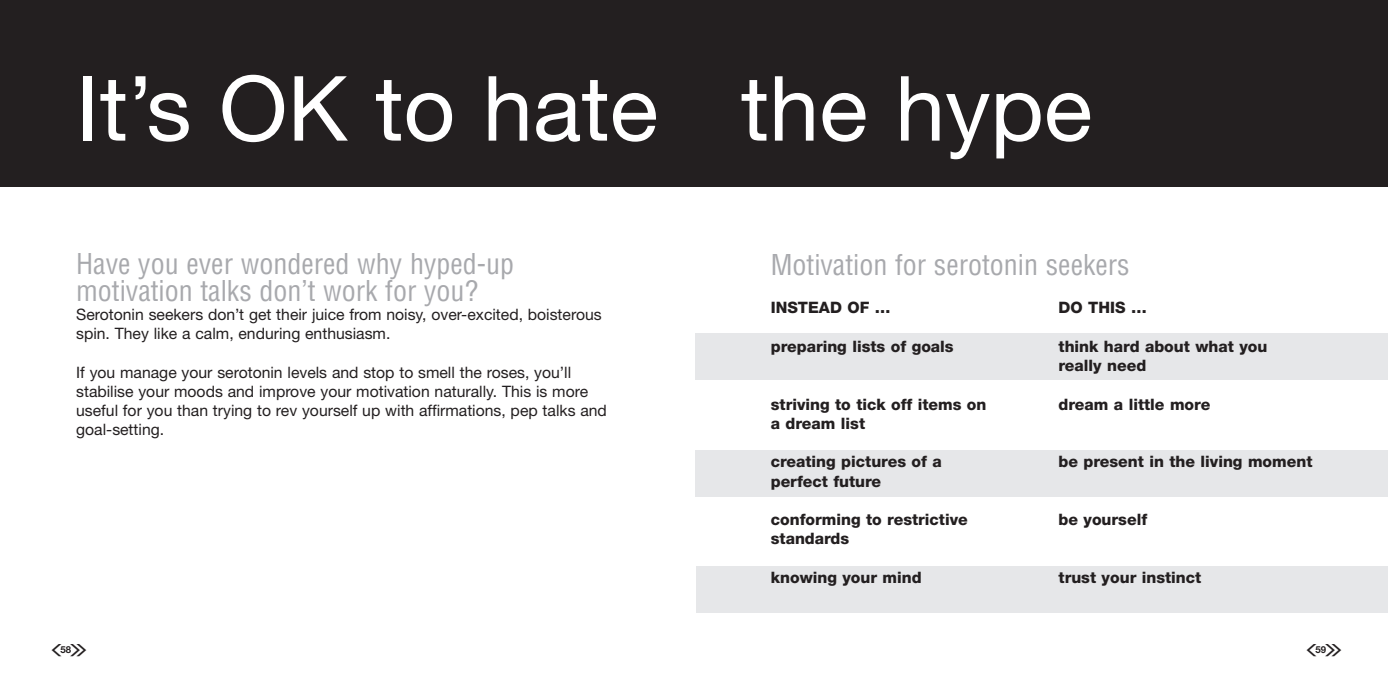
<style>
.page{position:relative;width:1388px;height:693px;background:#fff}
.page>*{position:absolute;margin:0;border:0;box-sizing:border-box;transform-origin:0 0}
.t1{font:90.12px "Helvetica Neue";color:#fff}
.t2{font:condensed 28px/26.2px "Helvetica";color:#a8a9ad}
.t3{font:21px "Chicago";color:#231f20}
.t4{font:15.75px/19.2px "Helvetica Neue";color:#231f20}
.t5{font:800 15.75px/19.2px "Helvetica Neue";color:#231f20}
.t6{font:700 9.62px "Helvetica Neue";color:#231f20}
</style>
<div class="page">
<div style="left:0;top:0;width:1388px;height:187px;background:#231f20"></div>
<div style="left:694px;top:334px;width:694px;height:46px;background:#e6e7e9"></div>
<div style="left:694px;top:450px;width:694px;height:46px;background:#e6e7e9"></div>
<div style="left:696px;top:566px;width:692px;height:46px;background:#e6e7e9"></div>
<h1 class="t1" style="left:76px;top:76px;width:1017px">It’s OK to hate the hype</h1>
<h2 class="t2" style="left:76px;top:253px;width:440px">Have you ever wondered why hyped-up motivation talks don’t work for you?</h2>
<p class="t4" style="left:76px;top:306px;width:527px">Serotonin seekers don’t get their juice from noisy, over-excited, boisterous spin. They like a calm, enduring enthusiasm.</p>
<p class="t4" style="left:76px;top:364px;width:532px">If you manage your serotonin levels and stop to smell the roses, you’ll stabilise your moods and improve your motivation naturally. This is more useful for you than trying to rev yourself up with affirmations, pep talks and goal-setting.</p>
<h2 class="t2" style="left:771px;top:254px;width:360px">Motivation for serotonin seekers</h2>
<p class="t5" style="left:771px;top:300px;width:121px">INSTEAD OF …</p>
<p class="t5" style="left:1058px;top:300px;width:90px">DO THIS …</p>
<p class="t5" style="left:771px;top:338px;width:184px">preparing lists of goals</p>
<p class="t5" style="left:1058px;top:338px;width:210px">think hard about what you really need</p>
<p class="t5" style="left:771px;top:396px;width:217px">striving to tick off items on</p>
<p class="t5" style="left:1058px;top:396px;width:153px">dream a little more</p>
<p class="t5" style="left:771px;top:415px;width:96px">a dream list</p>
<p class="t5" style="left:771px;top:454px;width:172px">creating pictures of a</p>
<p class="t5" style="left:1058px;top:454px;width:255px">be present in the living moment</p>
<p class="t5" style="left:771px;top:473px;width:112px">perfect future</p>
<p class="t5" style="left:771px;top:511px;width:198px">conforming to restrictive</p>
<p class="t5" style="left:1058px;top:511px;width:90px">be yourself</p>
<p class="t5" style="left:771px;top:531px;width:80px">standards</p>
<p class="t5" style="left:771px;top:569px;width:152px">knowing your mind</p>
<p class="t5" style="left:1058px;top:569px;width:144px">trust your instinct</p>
<h3 class="t3" style="left:52px;top:642px;width:36px">&lt; &gt;&gt;</h3>
<p class="t6" style="left:61px;top:646px;width:12px">58</p>
<h3 class="t3" style="left:1306px;top:642px;width:36px">&lt; &gt;&gt;</h3>
<p class="t6" style="left:1315px;top:646px;width:12px">59</p>
</div>
